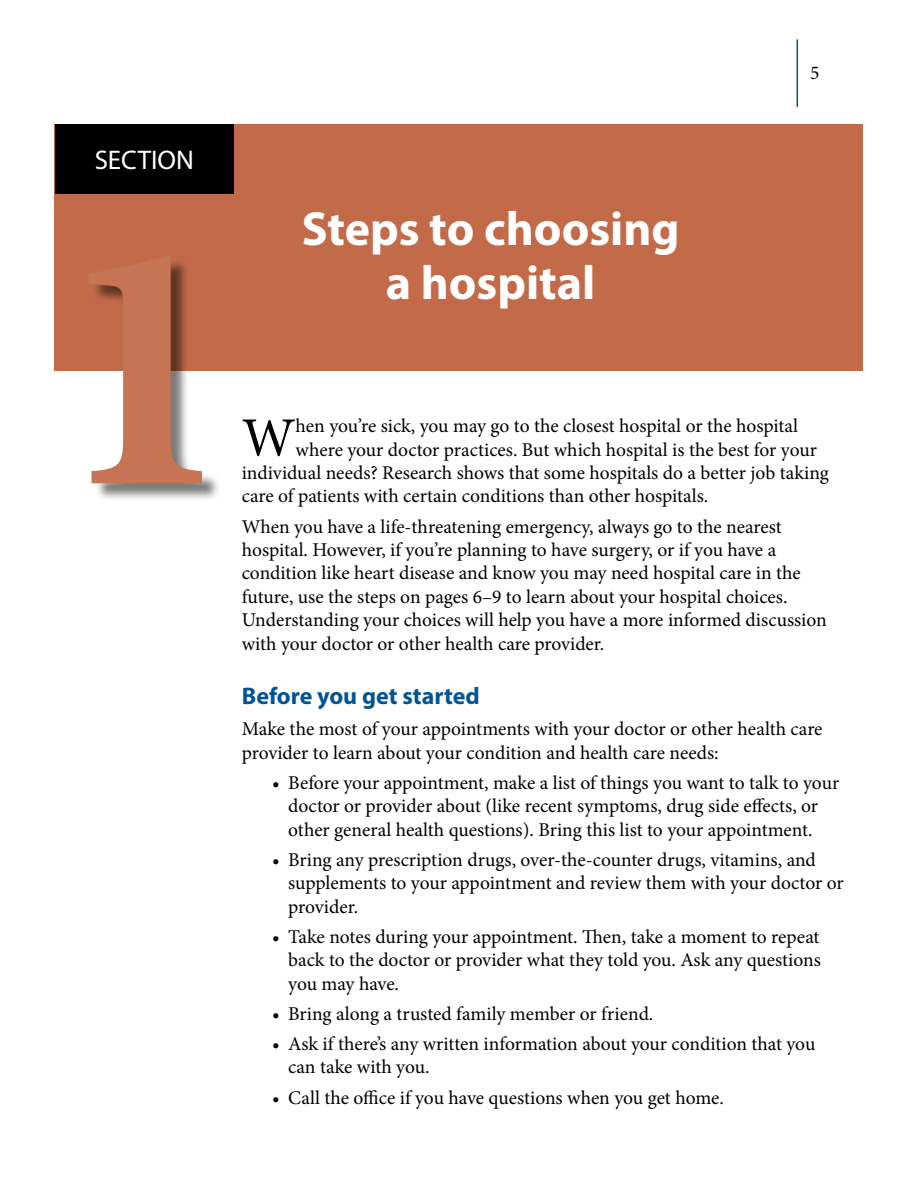
<style>
.page{position:relative;width:918px;height:1188px;background:#fff}
.page>*{position:absolute;margin:0;border:0;box-sizing:border-box;transform-origin:0 0}
.t1{font:700 360px "Minion Pro";color:#c67453}
.Body_Text_13{font:55.5px "Minion Pro";color:#000}
.Section_Header{font:700 48px/54px "Myriad Pro";color:#fff;text-align:center}
.t2{font:27px "Myriad Pro";color:#fff}
.Heading_2{font:700 24px "Myriad Pro";color:#005495}
.Body_Text_13-2{font:19.5px/23.4px "Minion Pro";letter-spacing:-.005em;color:#000}
</style>
<div class="page">
<div style="left:55px;top:124px;width:808px;height:247px;background:#c36b49"></div>
<hr style="left:796px;top:39px;width:2px;height:68px;background:#005495">
<div style="left:55px;top:124px;width:179px;height:70px;background:#000"></div>
<div style="left:91px;top:258px;width:130px;height:244px;background:#000;opacity:.52"></div>
<h3 class="t2" style="left:95px;top:143px;width:101px">SECTION</h3>
<h1 class="t1" style="left:55px;top:115px;width:181px">1</h1>
<h1 class="Section_Header" style="left:302px;top:200px;width:379px">Steps to choosing a hospital</h1>
<p class="Body_Text_13-2" style="left:810px;top:61px;width:11px">5</p>
<p class="Body_Text_13" style="left:242px;top:401px;width:55px">W</p>
<p class="Body_Text_13-2" style="left:296px;top:414px;width:504px">hen you’re sick, you may go to the closest hospital or the hospital</p>
<p class="Body_Text_13-2" style="left:296px;top:438px;width:523px">where your doctor practices. But which hospital is the best for your</p>
<p class="Body_Text_13-2" style="left:242px;top:461px;width:589px">individual needs? Research shows that some hospitals do a better job taking</p>
<p class="Body_Text_13-2" style="left:242px;top:485px;width:468px">care of patients with certain conditions than other hospitals.</p>
<p class="Body_Text_13-2" style="left:242px;top:515px;width:587px">When you have a life-threatening emergency, always go to the nearest hospital. However, if you’re planning to have surgery, or if you have a condition like heart disease and know you may need hospital care in the future, use the steps on pages 6–9 to learn about your hospital choices.<br>Understanding your choices will help you have a more informed discussion with your doctor or other health care provider.</p>
<h2 class="Heading_2" style="left:242px;top:680px;width:239px">Before you get started</h2>
<p class="Body_Text_13-2" style="left:242px;top:718px;width:582px">Make the most of your appointments with your doctor or other health care provider to learn about your condition and health care needs:</p>
<p class="Body_Text_13-2" style="left:272px;top:771px;width:569px;text-align:center">• Before your appointment, make a list of things you want to talk to your doctor or provider about (like recent symptoms, drug side effects, or other general health questions). Bring this list to your appointment.</p>
<p class="Body_Text_13-2" style="left:288px;top:848px;width:557px;text-indent:-16px">• Bring any prescription drugs, over-the-counter drugs, vitamins, and supplements to your appointment and review them with your doctor or provider.</p>
<p class="Body_Text_13-2" style="left:288px;top:925px;width:534px;text-align:justify;text-indent:-16px">• Take notes during your appointment. Then, take a moment to repeat back to the doctor or provider what they told you. Ask any questions you may have.</p>
<p class="Body_Text_13-2" style="left:272px;top:1002px;width:383px">• Bring along a trusted family member or friend.</p>
<p class="Body_Text_13-2" style="left:288px;top:1032px;width:529px;text-indent:-16px">• Ask if there’s any written information about your condition that you can take with you.</p>
<p class="Body_Text_13-2" style="left:272px;top:1086px;width:453px">• Call the office if you have questions when you get home.</p>
</div>
